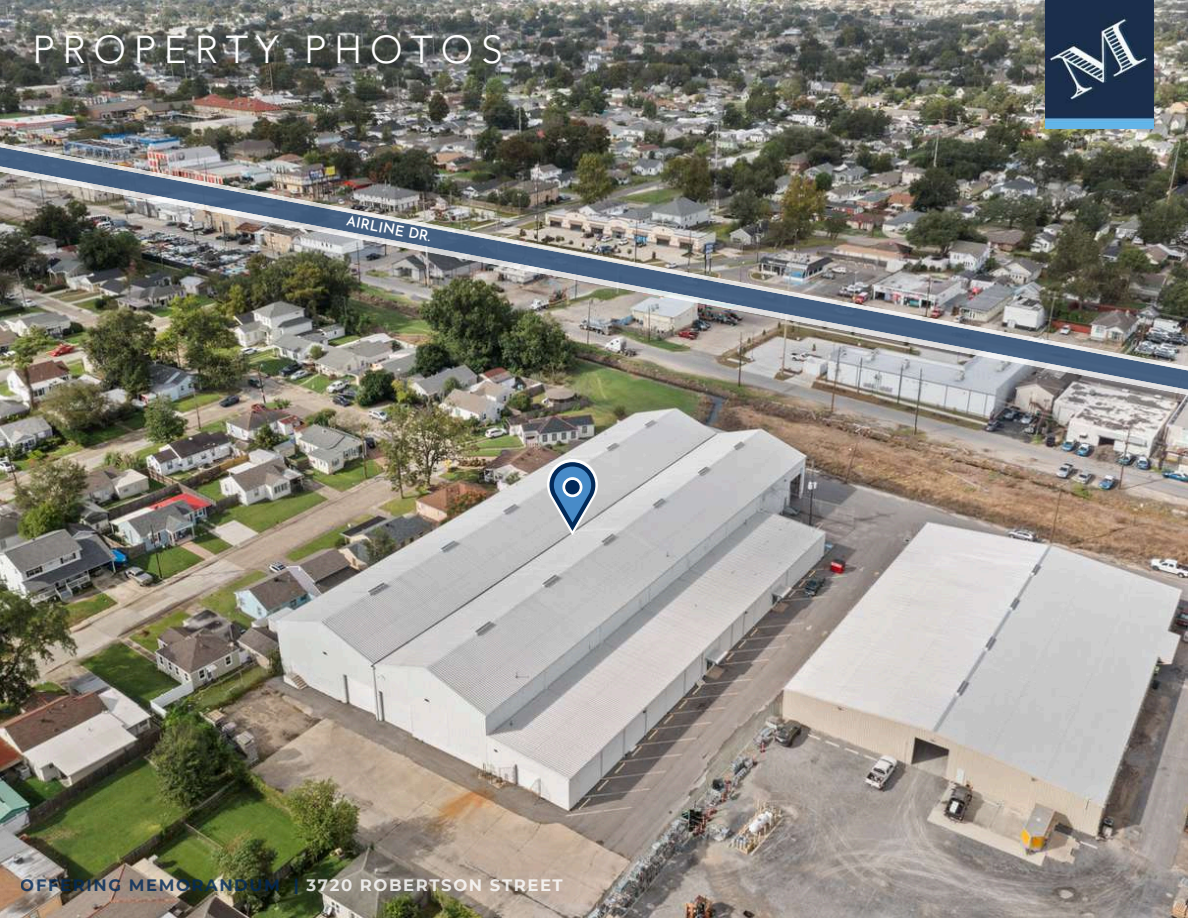
<style>
.page{position:relative;width:1188px;height:918px;background:#fff}
.page>*{position:absolute;margin:0;border:0;box-sizing:border-box;transform-origin:0 0}
.t1{font:300 39px "Avenir LT Pro";letter-spacing:.2em;color:#fefefe}
.t2{font:700 16.5px "Montserrat";letter-spacing:.095em;color:#022958}
.t3{font:600 14.1px "Josefin Sans";color:#fff}
.s1{color:#fefefe}
</style>
<div class="page">
<img style="left:0;top:0;width:1188px;height:918px">
<img style="left:1046px;top:0;width:108px;height:128px">
<img style="left:0;top:142px;width:1188px;height:264px">
<img style="left:0;top:146px;width:1188px;height:249px">
<svg style="left:547px;top:459px;width:51px;height:76px;background:#849eb8"></svg>
<svg style="left:562px;top:477px;width:20px;height:20px"></svg>
<div style="left:565px;top:480px;width:15px;height:14px;background:#022958;border-radius:50%"></div>
<h1 class="t1" style="left:32px;top:34px;width:472px">PROPERTY PHOTOS</h1>
<p class="t3" style="left:348px;top:215px;width:87px;rotate:11deg">AIRLINE DR.</p>
<p class="t2" style="left:21px;top:875px;width:544px">OFFERING MEMORANDUM | <span class="s1">3720 ROBERTSON STREET</span></p>
</div>
